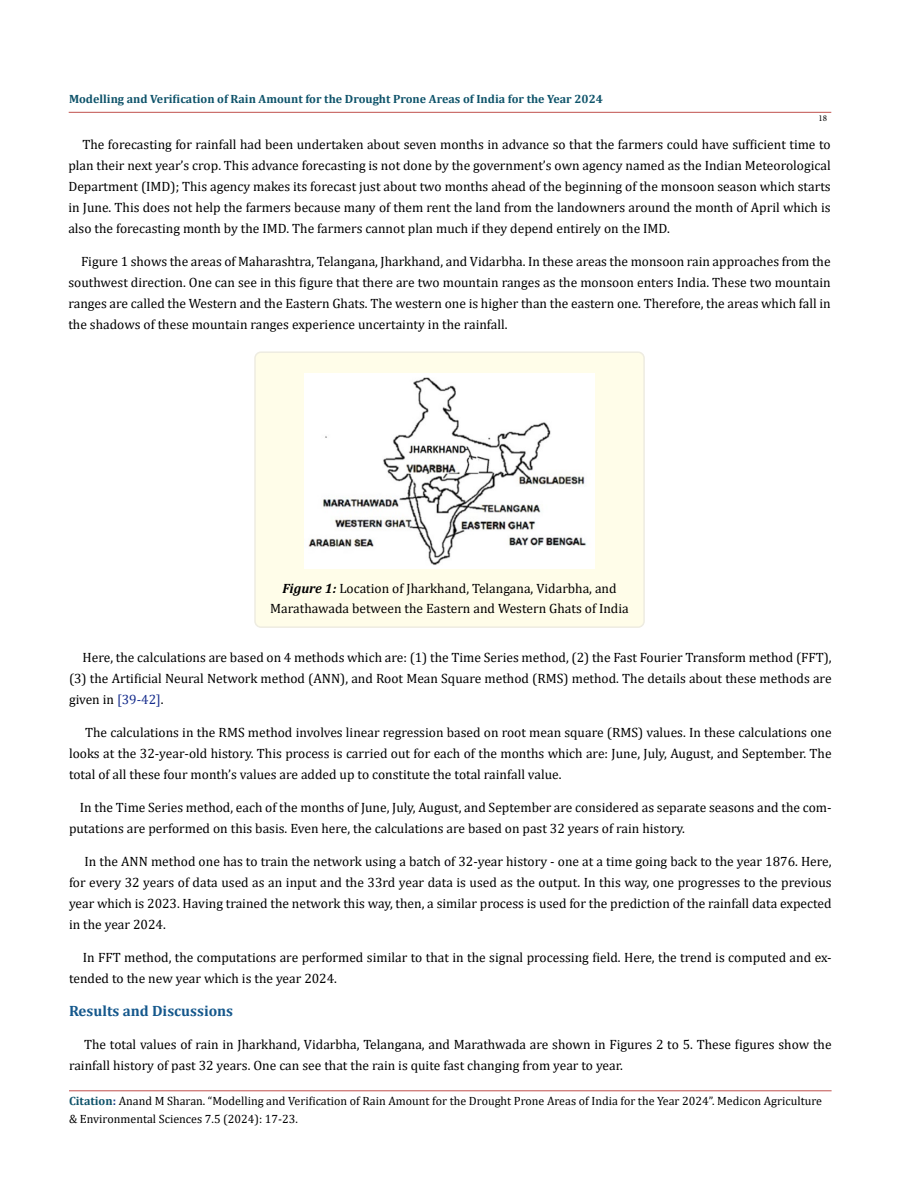
<style>
.page{position:relative;width:900px;height:1188px;background:#fff}
.page>*{position:absolute;margin:0;border:0;box-sizing:border-box;transform-origin:0 0}
.t1{font:700 15px "Cambria";color:#15588c}
.t2{font:13.5px/21px "Cambria";color:#000;text-align:justify}
.t3{font:12px/18px "Cambria";color:#000}
.t4{font:700 12px "Cambria";color:#0e536a}
.t5{font:9px "Minion Pro";color:#000}
.s1{font-weight:700;font-style:italic}
.s2{color:#152c8c}
.s3{font-weight:700;color:#0e536a}
.s4{font-weight:700;color:#173e88}
</style>
<div class="page">
<hr style="left:69px;top:1091px;width:763px;height:1px;background:#c0504d">
<hr style="left:69px;top:112px;width:762px;height:1px;background:#c0504d">
<div style="left:255px;top:352px;width:389px;height:275px;background:#fffde9;border-radius:6px"></div>
<div style="left:254px;top:351px;width:391px;height:277px;border:2px solid #eeece1;border-radius:6px"></div>
<img style="left:304px;top:374px;width:291px;height:194px">
<p class="t4" style="left:69px;top:90px;width:535px">Modelling and Verification of Rain Amount for the Drought Prone Areas of India for the Year 2024</p>
<p class="t5" style="left:818px;top:112px;width:10px">18</p>
<p class="t2" style="left:68px;top:133px;width:764px;text-indent:14px">The forecasting for rainfall had been undertaken about seven months in advance so that the farmers could have sufficient time to plan their next year’s crop. This advance forecasting is not done by the government’s own agency named as the Indian Meteorological Department (IMD); This agency makes its forecast just about two months ahead of the beginning of the monsoon season which starts in June. This does not help the farmers because many of them rent the land from the landowners around the month of April which is also the forecasting month by the IMD. The farmers cannot plan much if they depend entirely on the IMD.</p>
<p class="t2" style="left:68px;top:250px;width:764px;text-indent:13px">Figure 1 shows the areas of Maharashtra, Telangana, Jharkhand, and Vidarbha. In these areas the monsoon rain approaches from the southwest direction. One can see in this figure that there are two mountain ranges as the monsoon enters India. These two mountain ranges are called the Western and the Eastern Ghats. The western one is higher than the eastern one. Therefore, the areas which fall in the shadows of these mountain ranges experience uncertainty in the rainfall.</p>
<p class="t2" style="left:270px;top:578px;width:360px;line-height:20.2px;text-align:center"><span class="s1">Figure 1:</span> Location of Jharkhand, Telangana, Vidarbha, and<br>Marathawada between the Eastern and Western Ghats of India</p>
<p class="t2" style="left:69px;top:647px;width:764px;text-indent:14px">Here, the calculations are based on 4 methods which are: (1) the Time Series method, (2) the Fast Fourier Transform method (FFT), (3) the Artificial Neural Network method (ANN), and Root Mean Square method (RMS) method. The details about these methods are given in <span class="s2">[39-42]</span>.</p>
<p class="t2" style="left:69px;top:722px;width:764px;text-indent:16px">The calculations in the RMS method involves linear regression based on root mean square (RMS) values. In these calculations one looks at the 32-year-old history. This process is carried out for each of the months which are: June, July, August, and September. The total of all these four month’s values are added up to constitute the total rainfall value.</p>
<p class="t2" style="left:69px;top:797px;width:764px;text-indent:11px">In the Time Series method, each of the months of June, July, August, and September are considered as separate seasons and the com&shy;putations are performed on this basis. Even here, the calculations are based on past 32 years of rain history.</p>
<p class="t2" style="left:69px;top:851px;width:764px;text-indent:15px">In the ANN method one has to train the network using a batch of 32-year history - one at a time going back to the year 1876. Here, for every 32 years of data used as an input and the 33rd year data is used as the output. In this way, one progresses to the previous year which is 2023. Having trained the network this way, then, a similar process is used for the prediction of the rainfall data expected in the year 2024.</p>
<p class="t2" style="left:69px;top:947px;width:764px;text-indent:14px">In FFT method, the computations are performed similar to that in the signal processing field. Here, the trend is computed and ex&shy;tended to the new year which is the year 2024.</p>
<p class="t1" style="left:69px;top:1000px;width:166px">Results and Discussions</p>
<p class="t2" style="left:69px;top:1034px;width:764px;text-indent:15px">The total values of rain in Jharkhand, Vidarbha, Telangana, and Marathwada are shown in Figures 2 to 5. These figures show the rainfall history of past 32 years. One can see that the rain is quite fast changing from year to year.</p>
<p class="t3" style="left:69px;top:1092px;width:755px"><span class="s3">Citation</span><span class="s4">:</span> Anand M Sharan. “Modelling and Verification of Rain Amount for the Drought Prone Areas of India for the Year 2024”. Medicon Agriculture &amp; Environmental Sciences 7.5 (2024): 17-23.</p>
</div>
